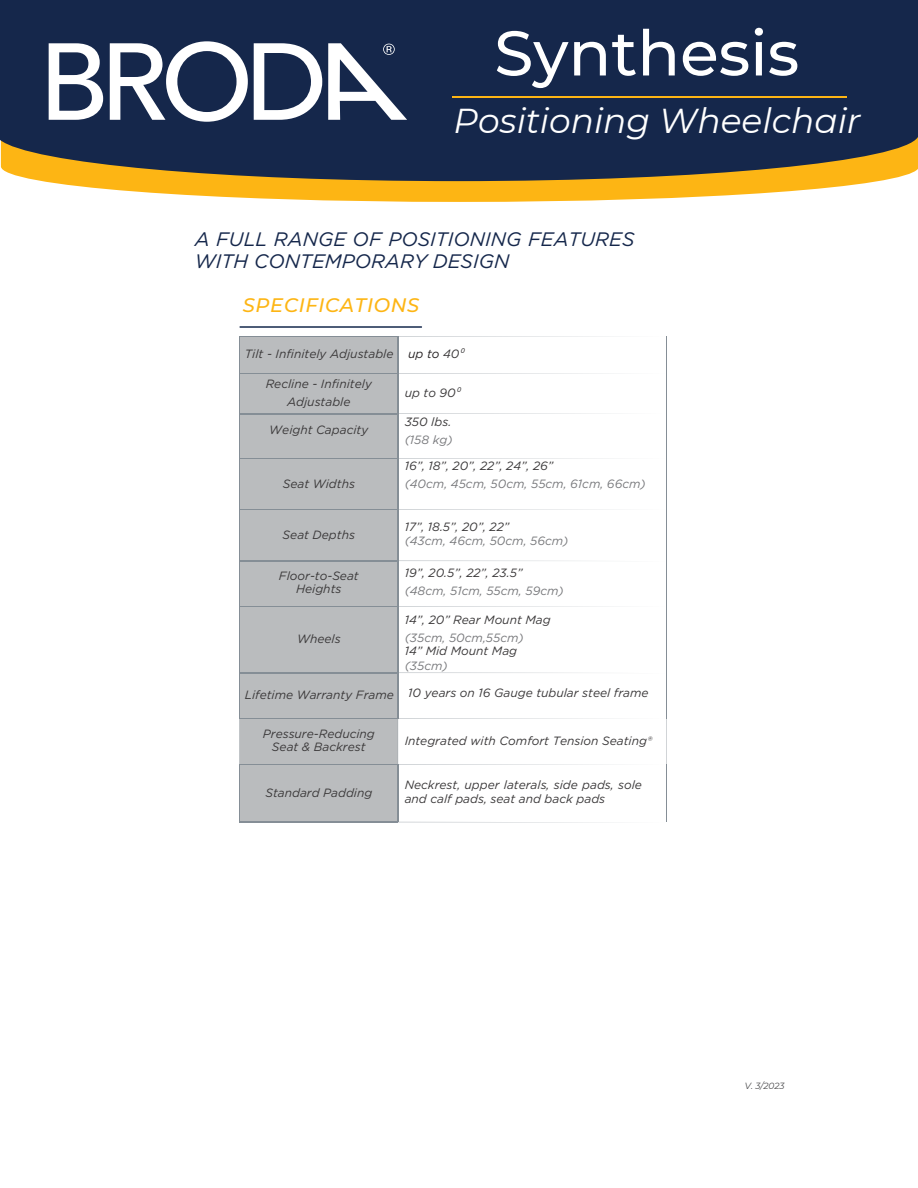
<style>
.page{position:relative;width:918px;height:1188px;background:#fff}
.page>*{position:absolute;margin:0;border:0;box-sizing:border-box;transform-origin:0 0}
.t1{font:500 63px "Montserrat";color:#fff}
.t2{font:italic 34.5px "Montserrat";color:#fff}
.t3{font:italic 19.5px/22.5px "Gotham";color:#15274b}
.t4{font:italic 500 19.5px "Montserrat";letter-spacing:.035em;color:#fdb514}
.t5{font:italic 12px/13.5px "Gotham";color:#3a3839;text-align:center}
.t6{font:italic 12px "Gotham";color:#78797c}
.t7{font:italic 12px "Gotham";color:#231f20}
.t8{font:italic 9px "Montserrat";color:#4c4c4e}
.s1{color:#3a3839}
</style>
<div class="page">
<div style="left:240px;top:337px;width:158px;height:36px;background:#babcbe"></div>
<div style="left:240px;top:374px;width:158px;height:448px;background:#babcbe"></div>
<hr style="left:398px;top:336px;width:269px;height:1px;background:#858e96">
<hr style="left:667px;top:337px;width:1px;height:36px;background:#858e96">
<hr style="left:239px;top:374px;width:1px;height:40px;background:#858e96">
<hr style="left:398px;top:373px;width:269px;height:1px;background:#858e96">
<hr style="left:398px;top:374px;width:1px;height:40px;background:#858e96">
<hr style="left:667px;top:374px;width:1px;height:40px;background:#858e96">
<hr style="left:239px;top:414px;width:159px;height:1px;background:#858e96">
<hr style="left:239px;top:414px;width:1px;height:45px;background:#858e96">
<hr style="left:398px;top:414px;width:269px;height:1px;background:#858e96">
<hr style="left:398px;top:414px;width:1px;height:45px;background:#858e96">
<hr style="left:667px;top:414px;width:1px;height:45px;background:#858e96">
<hr style="left:239px;top:459px;width:159px;height:1px;background:#858e96">
<hr style="left:239px;top:459px;width:1px;height:51px;background:#858e96">
<hr style="left:398px;top:459px;width:269px;height:1px;background:#858e96">
<hr style="left:398px;top:459px;width:1px;height:51px;background:#858e96">
<hr style="left:667px;top:459px;width:1px;height:51px;background:#858e96">
<hr style="left:239px;top:510px;width:159px;height:1px;background:#858e96">
<hr style="left:239px;top:510px;width:1px;height:51px;background:#858e96">
<hr style="left:398px;top:510px;width:269px;height:1px;background:#858e96">
<hr style="left:398px;top:510px;width:1px;height:51px;background:#858e96">
<hr style="left:667px;top:510px;width:1px;height:51px;background:#858e96">
<hr style="left:239px;top:561px;width:159px;height:1px;background:#858e96">
<hr style="left:239px;top:561px;width:1px;height:45px;background:#858e96">
<hr style="left:398px;top:561px;width:269px;height:1px;background:#858e96">
<hr style="left:398px;top:561px;width:1px;height:45px;background:#858e96">
<hr style="left:667px;top:561px;width:1px;height:45px;background:#858e96">
<hr style="left:239px;top:606px;width:159px;height:1px;background:#858e96">
<hr style="left:239px;top:607px;width:1px;height:66px;background:#858e96">
<hr style="left:398px;top:606px;width:269px;height:1px;background:#858e96">
<hr style="left:398px;top:607px;width:1px;height:66px;background:#858e96">
<hr style="left:667px;top:607px;width:1px;height:66px;background:#858e96">
<hr style="left:239px;top:673px;width:159px;height:1px;background:#858e96">
<hr style="left:239px;top:673px;width:1px;height:45px;background:#858e96">
<hr style="left:398px;top:673px;width:269px;height:1px;background:#858e96">
<hr style="left:398px;top:673px;width:1px;height:45px;background:#858e96">
<hr style="left:667px;top:673px;width:1px;height:45px;background:#858e96">
<hr style="left:239px;top:718px;width:159px;height:1px;background:#858e96">
<hr style="left:239px;top:719px;width:1px;height:45px;background:#858e96">
<hr style="left:398px;top:718px;width:269px;height:1px;background:#858e96">
<hr style="left:398px;top:719px;width:1px;height:45px;background:#858e96">
<hr style="left:667px;top:719px;width:1px;height:45px;background:#858e96">
<hr style="left:239px;top:764px;width:159px;height:1px;background:#858e96">
<hr style="left:239px;top:764px;width:1px;height:58px;background:#858e96">
<hr style="left:398px;top:764px;width:269px;height:1px;background:#858e96">
<hr style="left:398px;top:764px;width:1px;height:58px;background:#858e96">
<hr style="left:667px;top:764px;width:1px;height:58px;background:#858e96">
<hr style="left:239px;top:822px;width:159px;height:1px;background:#858e96">
<hr style="left:398px;top:822px;width:269px;height:1px;background:#858e96">
<hr style="left:239px;top:337px;width:1px;height:36px;background:#858e96">
<hr style="left:239px;top:336px;width:159px;height:1px;background:#858e96">
<hr style="left:398px;top:337px;width:1px;height:36px;background:#858e96">
<hr style="left:239px;top:373px;width:159px;height:1px;background:#858e96">
<svg style="left:239px;top:326px;width:183px;height:2px"></svg>
<svg style="left:42px;top:181px;width:837px;height:21px;fill:#fdb514"></svg>
<svg style="left:0;top:0;width:918px;height:181px;fill:#15274b"></svg>
<svg style="left:49px;top:43px;width:54px;height:77px"></svg>
<svg style="left:110px;top:41px;width:138px;height:81px"></svg>
<svg style="left:254px;top:43px;width:68px;height:77px"></svg>
<svg style="left:328px;top:43px;width:79px;height:77px"></svg>
<hr style="left:452px;top:96px;width:395px;height:2px;background:#fdb514">
<p class="t1" style="left:494px;top:14px;width:306px">Synthesis</p>
<p class="t2" style="left:454px;top:100px;width:409px">Positioning Wheelchair</p>
<p class="t3" style="left:195px;top:227px;width:441px">A FULL RANGE OF POSITIONING FEATURES<br>WITH CONTEMPORARY DESIGN</p>
<p class="t4" style="left:243px;top:293px;width:178px">SPECIFICATIONS</p>
<p class="t5" style="left:245px;top:347px;width:150px">Tilt - Infinitely Adjustable</p>
<p class="t5" style="left:266px;top:377px;width:108px">Recline - Infinitely</p>
<p class="t5" style="left:287px;top:395px;width:65px">Adjustable</p>
<p class="t5" style="left:269px;top:423px;width:100px">Weight Capacity</p>
<p class="t5" style="left:283px;top:477px;width:74px">Seat Widths</p>
<p class="t7" style="left:408px;top:347px;width:58px">up to <span class="s1">40⁰</span></p>
<p class="t5" style="left:405px;top:386px;width:57px">up to 90⁰</p>
<p class="t5" style="left:405px;top:415px;width:48px">350 lbs.</p>
<p class="t6" style="left:405px;top:433px;width:50px">(158 kg)</p>
<p class="t5" style="left:405px;top:459px;width:150px">16”, 18”, 20”, 22”, 24”, 26”</p>
<p class="t6" style="left:405px;top:477px;width:243px">(40cm, 45cm, 50cm, 55cm, 61cm, 66cm)</p>
<p class="t5" style="left:283px;top:528px;width:74px">Seat Depths</p>
<p class="t5" style="left:279px;top:569px;width:81px">Floor-to-Seat<br>Heights</p>
<p class="t5" style="left:297px;top:632px;width:45px">Wheels</p>
<p class="t5" style="left:245px;top:688px;width:151px">Lifetime Warranty Frame</p>
<p class="t5" style="left:263px;top:727px;width:114px">Pressure-Reducing<br>Seat &amp; Backrest</p>
<p class="t5" style="left:405px;top:520px;width:106px">17”, 18.5”, 20”, 22”</p>
<p class="t6" style="left:405px;top:533px;width:165px">(43cm, 46cm, 50cm, 56cm)</p>
<p class="t5" style="left:405px;top:566px;width:119px">19”, 20.5”, 22”, 23.5”</p>
<p class="t6" style="left:405px;top:584px;width:161px">(48cm, 51cm, 55cm, 59cm)</p>
<p class="t5" style="left:405px;top:612px;width:147px">14”, 20” Rear Mount Mag</p>
<p class="t6" style="left:405px;top:630px;width:121px">(35cm, 50cm,55cm)</p>
<p class="t5" style="left:405px;top:644px;width:114px">14” Mid Mount Mag</p>
<p class="t6" style="left:405px;top:658px;width:45px">(35cm)</p>
<p class="t5" style="left:408px;top:686px;width:242px">10 years on 16 Gauge tubular steel frame</p>
<p class="t5" style="left:405px;top:734px;width:249px">Integrated with Comfort Tension Seating®</p>
<p class="t5" style="left:265px;top:785px;width:109px">Standard Padding</p>
<p class="t5" style="left:405px;top:778px;width:239px;text-align:left">Neckrest, upper laterals, side pads, sole and calf pads, seat and back pads</p>
<p class="t8" style="left:745px;top:1080px;width:41px">V. 3/2023</p>
</div>
